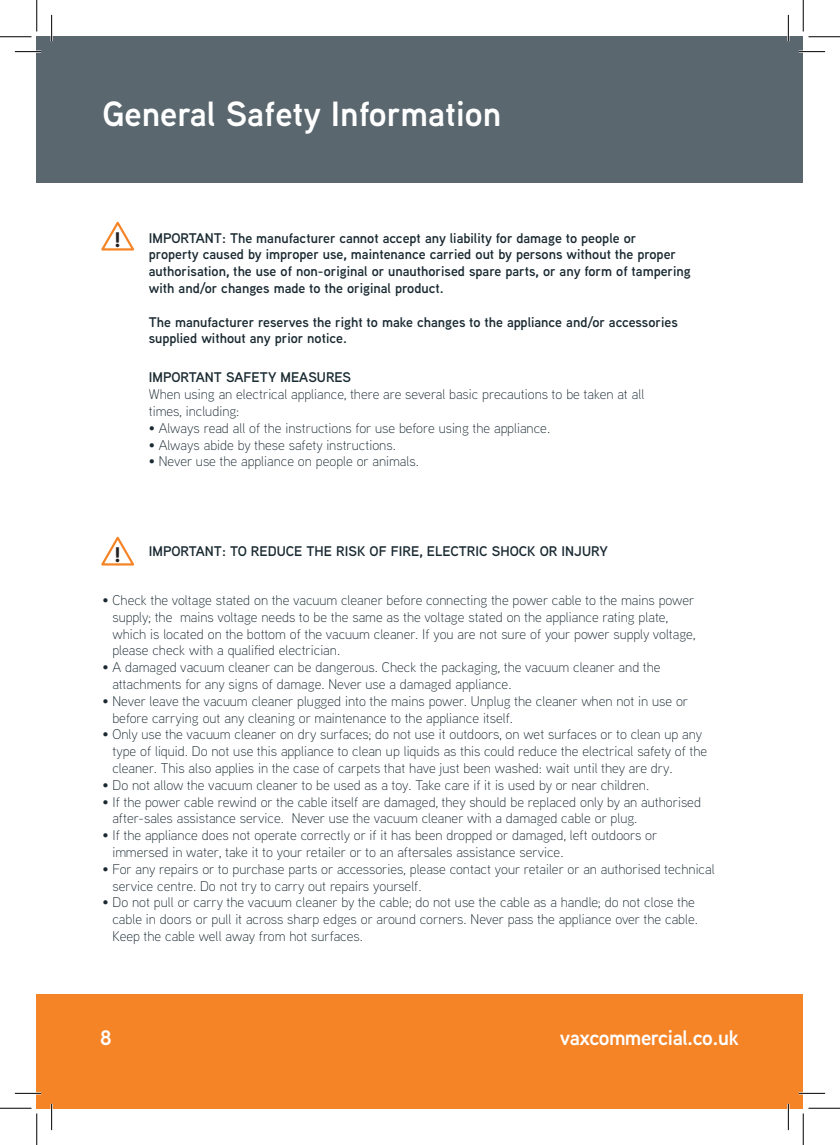
<style>
.page{position:relative;width:840px;height:1145px;background:#fff}
.page>*{position:absolute;margin:0;border:0;box-sizing:border-box;transform-origin:0 0}
.t1{font:600 35px "Vax Aaux Next";color:#fff}
.t2{font:900 21.18px "Vax Aaux Next";color:#231f20}
.t3{font:600 21px "Vax Aaux Next";letter-spacing:-.02em;color:#fff}
.t4{font:300 14px/16.8px "Vax Aaux Next";color:#192931}
.t5{font:600 14px/16.8px "Vax Aaux Next";color:#192931}
</style>
<div class="page">
<div style="left:37px;top:994px;width:766px;height:114px;background:#f58427"></div>
<div style="left:37px;top:37px;width:766px;height:146px;background:#5a676e"></div>
<svg style="left:101px;top:221px;width:34px;height:30px"></svg>
<svg style="left:101px;top:536px;width:34px;height:30px"></svg>
<hr style="left:15px;top:51px;width:26px;height:2px;background:#fff">
<hr style="left:799px;top:51px;width:26px;height:2px;background:#fff">
<hr style="left:15px;top:1092px;width:26px;height:2px;background:#fff">
<hr style="left:799px;top:1092px;width:26px;height:2px;background:#fff">
<hr style="left:51px;top:15px;width:2px;height:26px;background:#fff">
<hr style="left:51px;top:1104px;width:2px;height:26px;background:#fff">
<hr style="left:787px;top:15px;width:2px;height:26px;background:#fff">
<hr style="left:787px;top:1104px;width:2px;height:26px;background:#fff">
<svg style="left:15px;top:51px;width:26px;height:1px"></svg>
<svg style="left:799px;top:51px;width:26px;height:1px"></svg>
<svg style="left:15px;top:1093px;width:26px;height:1px"></svg>
<svg style="left:799px;top:1093px;width:26px;height:1px"></svg>
<svg style="left:51px;top:15px;width:1px;height:26px"></svg>
<svg style="left:51px;top:1104px;width:1px;height:26px"></svg>
<svg style="left:788px;top:15px;width:1px;height:26px"></svg>
<svg style="left:788px;top:1104px;width:1px;height:26px"></svg>
<hr style="left:0;top:36px;width:32px;height:1px;background:#000">
<hr style="left:808px;top:36px;width:32px;height:1px;background:#000">
<hr style="left:0;top:1108px;width:32px;height:1px;background:#000">
<hr style="left:808px;top:1108px;width:32px;height:1px;background:#000">
<hr style="left:36px;top:0;width:1px;height:31px;background:#000">
<hr style="left:36px;top:1113px;width:1px;height:32px;background:#000">
<hr style="left:803px;top:0;width:1px;height:31px;background:#000">
<hr style="left:803px;top:1113px;width:1px;height:32px;background:#000">
<h1 class="t1" style="left:103px;top:89px;width:400px">General Safety Information</h1>
<h2 class="t2" style="left:114px;top:225px;width:8px">!</h2>
<h2 class="t2" style="left:158px;top:225px;width:8px">!</h2>
<p class="t5" style="left:149px;top:229px;width:543px">IMPORTANT: The manufacturer cannot accept any liability for damage to people or<br>property caused by improper use, maintenance carried out by persons without the proper authorisation, the use of non-original or unauthorised spare parts, or any form of tampering with and/or changes made to the original product.</p>
<p class="t5" style="left:149px;top:313px;width:530px">The manufacturer reserves the right to make changes to the appliance and/or accessories supplied without any prior notice.</p>
<p class="t5" style="left:149px;top:369px;width:204px">IMPORTANT SAFETY MEASURES</p>
<p class="t4" style="left:149px;top:385px;width:497px">When using an electrical appliance, there are several basic precautions to be taken at all times, including:</p>
<p class="t4" style="left:149px;top:419px;width:403px">• Always read all of the instructions for use before using the appliance.</p>
<p class="t4" style="left:149px;top:436px;width:249px">• Always abide by these safety instructions.</p>
<p class="t4" style="left:149px;top:453px;width:272px">• Never use the appliance on people or animals.</p>
<p class="t5" style="left:149px;top:542px;width:461px">IMPORTANT: TO REDUCE THE RISK OF FIRE, ELECTRIC SHOCK OR INJURY</p>
<h2 class="t2" style="left:114px;top:540px;width:8px">!</h2>
<h2 class="t2" style="left:158px;top:540px;width:8px">!</h2>
<p class="t4" style="left:112px;top:591px;width:584px;text-indent:-10px">• Check the voltage stated on the vacuum cleaner before connecting the power cable to the mains power supply; the mains voltage needs to be the same as the voltage stated on the appliance rating plate, which is located on the bottom of the vacuum cleaner. If you are not sure of your power supply voltage, please check with a qualified electrician.</p>
<p class="t4" style="left:112px;top:658px;width:550px;text-indent:-10px">• A damaged vacuum cleaner can be dangerous. Check the packaging, the vacuum cleaner and the attachments for any signs of damage. Never use a damaged appliance.</p>
<p class="t4" style="left:112px;top:692px;width:577px;text-indent:-10px">• Never leave the vacuum cleaner plugged into the mains power. Unplug the cleaner when not in use or before carrying out any cleaning or maintenance to the appliance itself.</p>
<p class="t4" style="left:112px;top:726px;width:596px;text-indent:-10px">• Only use the vacuum cleaner on dry surfaces; do not use it outdoors, on wet surfaces or to clean up any type of liquid. Do not use this appliance to clean up liquids as this could reduce the electrical safety of the cleaner. This also applies in the case of carpets that have just been washed: wait until they are dry.</p>
<p class="t4" style="left:102px;top:776px;width:548px">• Do not allow the vacuum cleaner to be used as a toy. Take care if it is used by or near children.</p>
<p class="t4" style="left:112px;top:793px;width:590px;text-indent:-10px">• If the power cable rewind or the cable itself are damaged, they should be replaced only by an authorised after-sales assistance service. Never use the vacuum cleaner with a damaged cable or plug.</p>
<p class="t4" style="left:112px;top:826px;width:546px;text-indent:-10px">• If the appliance does not operate correctly or if it has been dropped or damaged, left outdoors or immersed in water, take it to your retailer or to an aftersales assistance service.</p>
<p class="t4" style="left:112px;top:860px;width:604px;text-indent:-10px">• For any repairs or to purchase parts or accessories, please contact your retailer or an authorised technical service centre. Do not try to carry out repairs yourself.</p>
<p class="t4" style="left:112px;top:894px;width:587px;text-indent:-10px">• Do not pull or carry the vacuum cleaner by the cable; do not use the cable as a handle; do not close the cable in doors or pull it across sharp edges or around corners. Never pass the appliance over the cable.<br>Keep the cable well away from hot surfaces.</p>
<h3 class="t3" style="left:100px;top:1023px;width:13px">8</h3>
<h3 class="t3" style="left:560px;top:1023px;width:181px">vaxcommercial.co.uk</h3>
</div>
